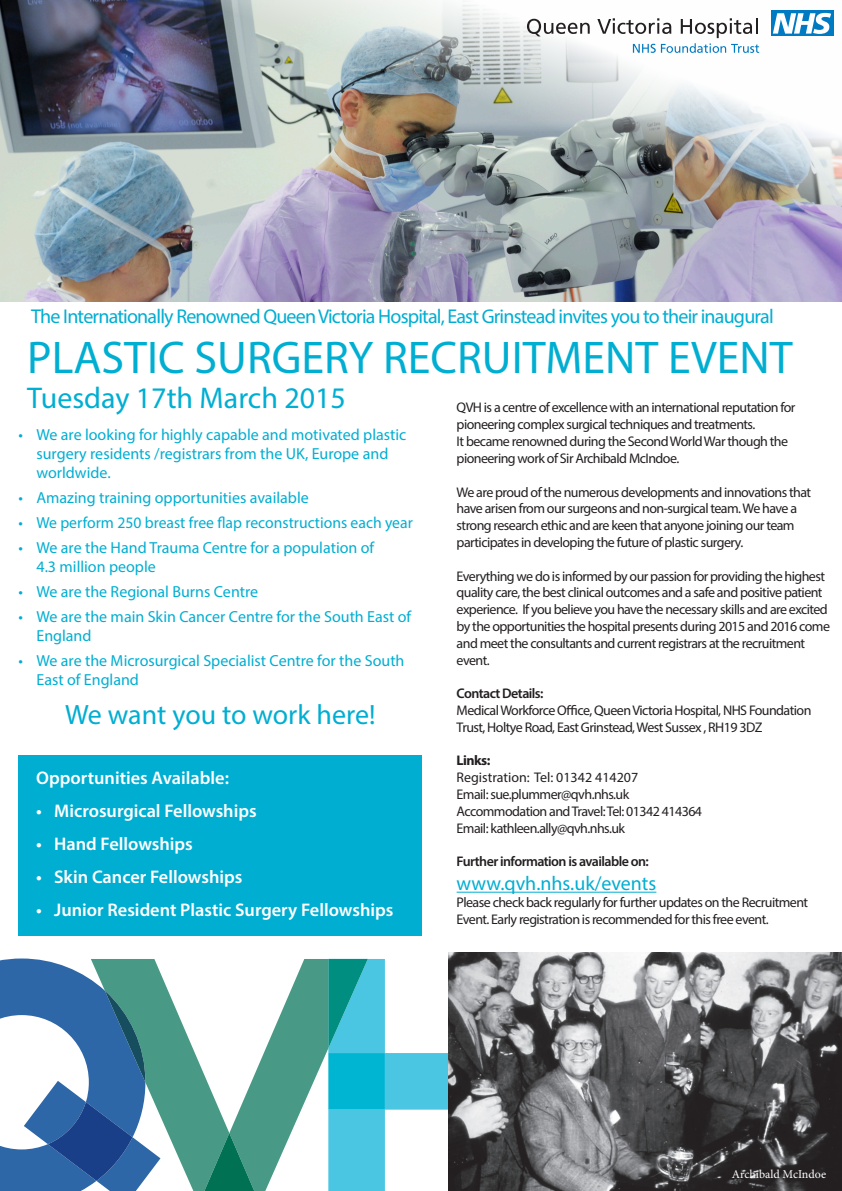
<style>
.page{position:relative;width:842px;height:1191px;background:#fff}
.page>*{position:absolute;margin:0;border:0;box-sizing:border-box;transform-origin:0 0}
.t1{font:46px "Myriad Pro";color:#00aed2}
.t2{font:30px "Myriad Pro";color:#00aed2}
.t3{font:28px "Myriad Pro";letter-spacing:-.005em;color:#00aed2}
.t4{font:20px "Myriad Pro";letter-spacing:-.04em;color:#00aed2}
.t5{font:19.9px "Myriad Pro";color:#00aed2}
.t6{font:600 18.3px "Myriad Pro";color:#fff}
.t7{font:16px/19.2px "Myriad Pro";color:#00aed2}
.t8{font:14px/16.8px "Myriad Pro";letter-spacing:-.04em;color:#231f20}
.t9{font:600 14px "Myriad Pro";letter-spacing:-.04em;color:#231f20}
.t10{font:14px "Myriad Pro";color:#231f20}
.t11{font:700 14px "Myriad Pro";letter-spacing:-.04em;color:#231f20}
.t12{font:12px "Minion Pro";color:#fff}
</style>
<div class="page">
<img style="left:0;top:0;width:842px;height:301px">
<svg style="left:0;top:958px;width:449px;height:233px"></svg>
<div style="left:771px;top:11px;width:62px;height:25px;background:#007ac2"></div>
<svg style="left:773px;top:13px;width:58px;height:21px"></svg>
<svg style="left:527px;top:19px;width:63px;height:17px"></svg>
<svg style="left:597px;top:18px;width:162px;height:35px"></svg>
<img style="left:449px;top:952px;width:393px;height:239px">
<hr style="left:457px;top:891px;width:199px;height:1px;background:#00aed2">
<div style="left:18px;top:755px;width:404px;height:180px;background:#00aed2"></div>
<p class="t4" style="left:31px;top:304px;width:744px">The Internationally Renowned QueenVictoria Hospital, East Grinstead invites you to their inaugural</p>
<p class="t1" style="left:27px;top:330px;width:767px">PLASTIC SURGERY RECRUITMENT EVENT</p>
<p class="t2" style="left:27px;top:380px;width:320px">Tuesday 17th March 2015</p>
<p class="t8" style="left:457px;top:399px;width:340px">QVH is a centre of excellence with an international reputation for pioneering complex surgical techniques and treatments.</p>
<p class="t8" style="left:457px;top:433px;width:333px">It became renowned during the SecondWorldWar though the pioneering work of Sir Archibald McIndoe.</p>
<p class="t8" style="left:457px;top:483px;width:356px">We are proud of the numerous developments and innovations that have arisen from our surgeons and non-surgical team.We have a strong research ethic and are keen that anyone joining our team participates in developing the future of plastic surgery.</p>
<p class="t8" style="left:457px;top:567px;width:375px">Everything we do is informed by our passion for providing the highest quality care, the best clinical outcomes and a safe and positive patient experience. If you believe you have the necessary skills and are excited by the opportunities the hospital presents during 2015 and 2016 come and meet the consultants and current registrars at the recruitment event.</p>
<p class="t9" style="left:457px;top:684px;width:88px">Contact Details:</p>
<p class="t8" style="left:457px;top:701px;width:356px">MedicalWorkforce Office, QueenVictoria Hospital, NHS Foundation<br>Trust, Holtye Road, East Grinstead,West Sussex , RH19 3DZ</p>
<p class="t11" style="left:457px;top:751px;width:35px">Links:</p>
<p class="t10" style="left:457px;top:769px;width:183px">Registration: Tel: 01342 414207</p>
<p class="t8" style="left:457px;top:785px;width:174px">Email: sue.plummer@qvh.nhs.uk</p>
<p class="t8" style="left:457px;top:802px;width:247px">Accommodation andTravel:Tel: 01342 414364</p>
<p class="t8" style="left:457px;top:819px;width:170px">Email: kathleen.ally@qvh.nhs.uk</p>
<p class="t9" style="left:457px;top:852px;width:194px">Further information is available on:</p>
<p class="t5" style="left:457px;top:871px;width:201px">www.qvh.nhs.uk/events</p>
<p class="t8" style="left:457px;top:893px;width:353px;line-height:17.3px">Please check back regularly for further updates on the Recruitment<br>Event. Early registration is recommended for this free event.</p>
<p class="t7" style="left:36px;top:424px;width:371px;text-indent:-18px">• We are looking for highly capable and motivated plastic surgery residents /registrars from the UK, Europe and worldwide.</p>
<p class="t7" style="left:18px;top:487px;width:292px">• Amazing training opportunities available</p>
<p class="t7" style="left:18px;top:512px;width:396px">• We perform 250 breast free flap reconstructions each year</p>
<p class="t7" style="left:36px;top:537px;width:339px;text-indent:-18px">• We are the Hand Trauma Centre for a population of<br>4.3 million people</p>
<p class="t7" style="left:18px;top:581px;width:241px">• We are the Regional Burns Centre</p>
<p class="t7" style="left:36px;top:606px;width:376px;text-indent:-18px">• We are the main Skin Cancer Centre for the South East of<br>England</p>
<p class="t7" style="left:36px;top:650px;width:370px;text-indent:-18px">• We are the Microsurgical Specialist Centre for the South<br>East of England</p>
<p class="t3" style="left:65px;top:697px;width:312px">We want you to work here!</p>
<p class="t6" style="left:36px;top:766px;width:194px">Opportunities Available:</p>
<p class="t6" style="left:36px;top:799px;width:222px">• Microsurgical Fellowships</p>
<p class="t6" style="left:36px;top:832px;width:158px">• Hand Fellowships</p>
<p class="t6" style="left:36px;top:865px;width:208px">• Skin Cancer Fellowships</p>
<p class="t6" style="left:36px;top:898px;width:359px">• Junior Resident Plastic Surgery Fellowships</p>
<p class="t12" style="left:732px;top:1166px;width:96px">Archibald McIndoe</p>
</div>
